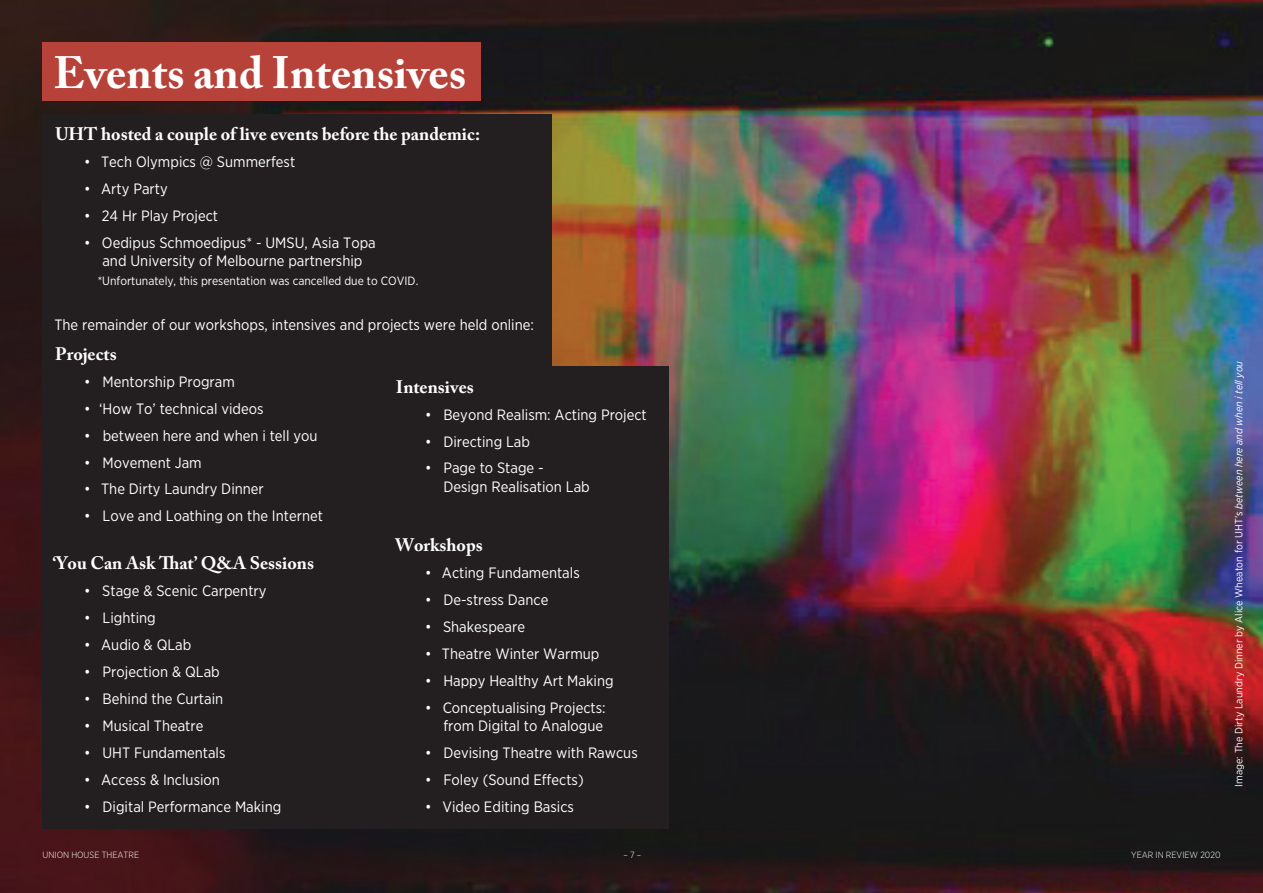
<style>
.page{position:relative;width:1263px;height:893px;background:#fff}
.page>*{position:absolute;margin:0;border:0;box-sizing:border-box;transform-origin:0 0}
.t1{font:700 45px "Adobe Caslon Pro";color:#fff}
.h3_-_Sub_Head{font:700 18px "Adobe Caslon Pro";color:#fff}
.t2{font:15px/18.5px "Gotham Narrow";color:#fff;text-align:center}
.t3{font:12px "Gotham Narrow";color:#fff}
.t4{font:10.5px "Gotham Narrow";color:#fff}
.t5{font:300 9px "Gotham Narrow";color:#fff}
.s1{font-style:italic}
</style>
<div class="page">
<img style="left:0;top:0;width:1263px;height:893px">
<div style="left:43px;top:43px;width:437px;height:58px;background:#b7423a"></div>
<div style="left:43px;top:114px;width:509px;height:715px;background:#231f20"></div>
<div style="left:383px;top:367px;width:285px;height:462px;background:#231f20"></div>
<h2 class="t1" style="left:54px;top:47px;width:414px">Events and Intensives</h2>
<h3 class="h3_-_Sub_Head" style="left:55px;top:123px;width:426px">UHT hosted a couple of live events before the pandemic:</h3>
<p class="t2" style="left:84px;top:152px;width:212px">• Tech Olympics @ Summerfest</p>
<p class="t2" style="left:84px;top:179px;width:85px">• Arty Party</p>
<p class="t2" style="left:84px;top:206px;width:135px">• 24 Hr Play Project</p>
<p class="t2" style="left:84px;top:233px;width:293px">• Oedipus Schmoedipus* - UMSU, Asia Topa and University of Melbourne partnership</p>
<p class="t3" style="left:98px;top:273px;width:322px">*Unfortunately, this presentation was cancelled due to COVID.</p>
<p class="t2" style="left:54px;top:315px;width:481px">The remainder of our workshops, intensives and projects were held online:</p>
<h3 class="h3_-_Sub_Head" style="left:55px;top:343px;width:63px">Projects</h3>
<p class="t2" style="left:84px;top:372px;width:152px">• Mentorship Program</p>
<p class="t2" style="left:84px;top:399px;width:181px">• ‘How To’ technical videos</p>
<p class="t2" style="left:84px;top:426px;width:235px">• between here and when i tell you</p>
<p class="t2" style="left:84px;top:453px;width:119px">• Movement Jam</p>
<p class="t2" style="left:84px;top:480px;width:181px">• The Dirty Laundry Dinner</p>
<p class="t2" style="left:84px;top:507px;width:240px">• Love and Loathing on the Internet</p>
<h3 class="h3_-_Sub_Head" style="left:53px;top:553px;width:263px">‘You Can Ask That’ Q&amp;A Sessions</h3>
<p class="t2" style="left:84px;top:582px;width:184px">• Stage &amp; Scenic Carpentry</p>
<p class="t2" style="left:84px;top:608px;width:73px">• Lighting</p>
<p class="t2" style="left:84px;top:635px;width:109px">• Audio &amp; QLab</p>
<p class="t2" style="left:84px;top:662px;width:137px">• Projection &amp; QLab</p>
<p class="t2" style="left:84px;top:689px;width:140px">• Behind the Curtain</p>
<p class="t2" style="left:84px;top:716px;width:121px">• Musical Theatre</p>
<p class="t2" style="left:84px;top:743px;width:143px">• UHT Fundamentals</p>
<p class="t2" style="left:84px;top:770px;width:137px">• Access &amp; Inclusion</p>
<p class="t2" style="left:84px;top:797px;width:199px">• Digital Performance Making</p>
<h3 class="h3_-_Sub_Head" style="left:396px;top:376px;width:79px">Intensives</h3>
<p class="t2" style="left:425px;top:405px;width:223px">• Beyond Realism: Acting Project</p>
<p class="t2" style="left:425px;top:432px;width:106px">• Directing Lab</p>
<p class="t2" style="left:443px;top:459px;width:148px;text-align:left;text-indent:-18px">• Page to Stage -<br>Design Realisation Lab</p>
<h3 class="h3_-_Sub_Head" style="left:395px;top:534px;width:89px">Workshops</h3>
<p class="t2" style="left:425px;top:563px;width:156px">• Acting Fundamentals</p>
<p class="t2" style="left:425px;top:590px;width:125px">• De-stress Dance</p>
<p class="t2" style="left:425px;top:617px;width:101px">• Shakespeare</p>
<p class="t2" style="left:425px;top:644px;width:176px">• Theatre Winter Warmup</p>
<p class="t2" style="left:425px;top:671px;width:190px">• Happy Healthy Art Making</p>
<p class="t2" style="left:425px;top:698px;width:182px;text-align:right">• Conceptualising Projects: from Digital to Analogue</p>
<p class="t2" style="left:425px;top:743px;width:214px">• Devising Theatre with Rawcus</p>
<p class="t2" style="left:425px;top:770px;width:160px">• Foley (Sound Effects)</p>
<p class="t2" style="left:425px;top:797px;width:150px">• Video Editing Basics</p>
<p class="t4" style="left:1232px;top:787px;width:427px;rotate:-90deg">Image: The Dirty Laundry Dinner by Alice Wheaton for UHT’s <span class="s1">between here and when i tell you</span></p>
<p class="t5" style="left:43px;top:849px;width:98px">UNION HOUSE THEATRE</p>
<p class="t5" style="left:623px;top:849px;width:19px">– 7 –</p>
<p class="t5" style="left:1131px;top:849px;width:91px">YEAR IN REVIEW 2020</p>
</div>
